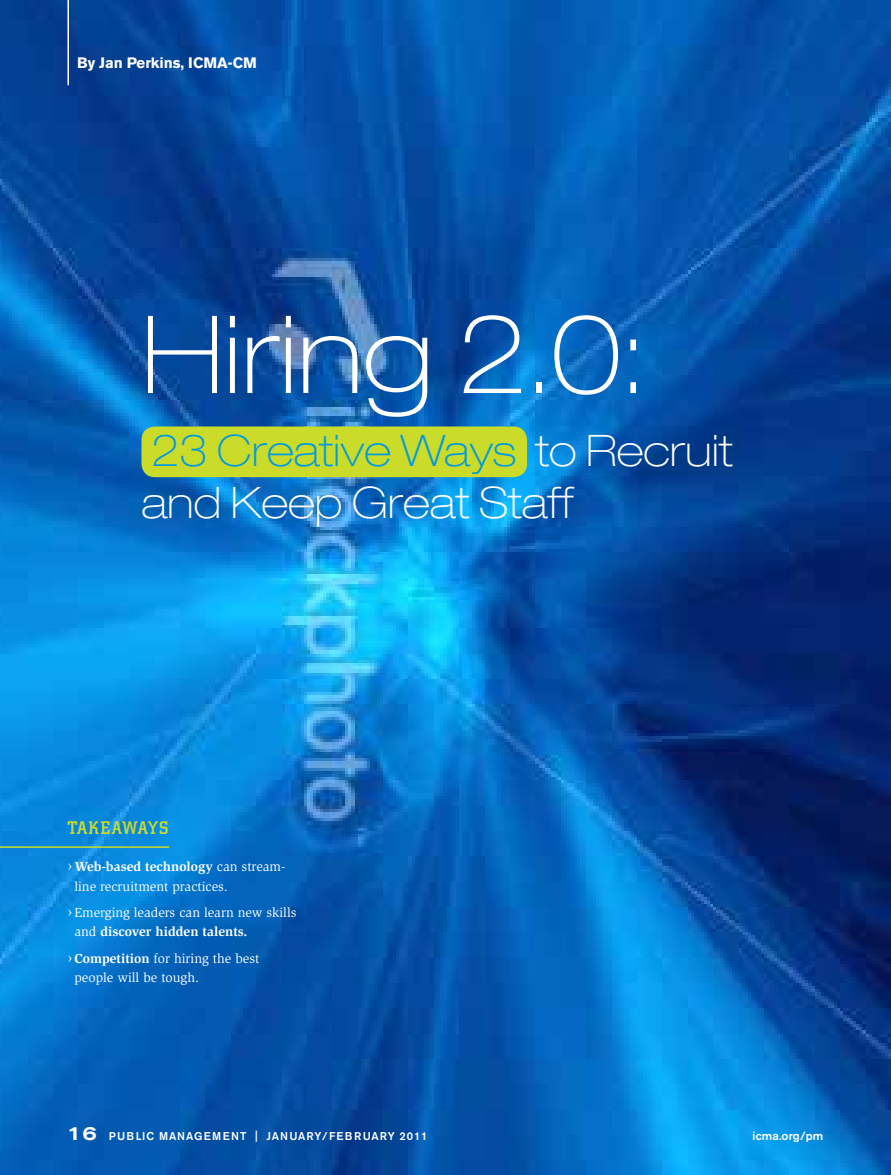
<style>
.page{position:relative;width:891px;height:1175px;background:#fff}
.page>*{position:absolute;margin:0;border:0;box-sizing:border-box;transform-origin:0 0}
.t1{font:100 expanded 108px "Helvetica Neue LT Pro";color:#fff}
.t2{font:100 expanded 43.5px/52.2px "Helvetica Neue LT Pro";color:#fff}
.t3{font:500 18px "City";letter-spacing:.05em;color:#cbdb2a}
.t4{font:700 15px "Akzidenz Grotesk BE";letter-spacing:-.005em;color:#fff}
.t5{font:13.5px/19.5px "Slimbach";color:#fff}
.t6{font:500 12px "Akzidenz Grotesk BE";letter-spacing:.01em;color:#fff}
.t7{font:500 11.25px "Akzidenz Grotesk BE";letter-spacing:.08em;color:#fff}
.s1{color:#009bdf}
.s2{font-size:16.5px}
.s3{font-weight:700}
.s4{font-stretch:expanded;font-size:19.5px}
</style>
<div class="page">
<img style="left:0;top:0;width:891px;height:1174px">
<div style="left:141px;top:426px;width:386px;height:51px;background:#cbdb2a;border-radius:13px"></div>
<hr style="left:68px;top:0;width:1px;height:85px;background:#fff">
<hr style="left:0;top:846px;width:169px;height:1px;background:#cbdb2a">
<p class="t4" style="left:77px;top:54px;width:181px">By Jan Perkins, ICMA-CM</p>
<h1 class="t1" style="left:141px;top:290px;width:505px">Hiring 2.0:</h1>
<h2 class="t2" style="left:141px;top:423px;width:593px"><span class="s1">23 Creative Ways</span> to Recruit and Keep Great Staff</h2>
<h3 class="t3" style="left:68px;top:817px;width:102px">TAKEAWAYS</h3>
<p class="t5" style="left:74px;top:857px;width:212px;text-indent:-7px"><span class="s2">›</span> <span class="s3">Web-based technology</span> can stream&shy;line recruitment practices.</p>
<p class="t5" style="left:74px;top:902px;width:224px;text-indent:-7px"><span class="s2">›</span> Emerging leaders can learn new skills and <span class="s3">discover hidden talents.</span></p>
<p class="t5" style="left:74px;top:948px;width:186px;text-indent:-7px"><span class="s2">›</span> <span class="s3">Competition</span> for hiring the best people will be tough.</p>
<p class="t7" style="left:68px;top:1129px;width:362px"><span class="s4">16</span> PUBLIC MANAGEMENT | JANUARY/FEBRUARY 2011</p>
<p class="t6" style="left:753px;top:1128px;width:72px">icma.org/pm</p>
</div>
